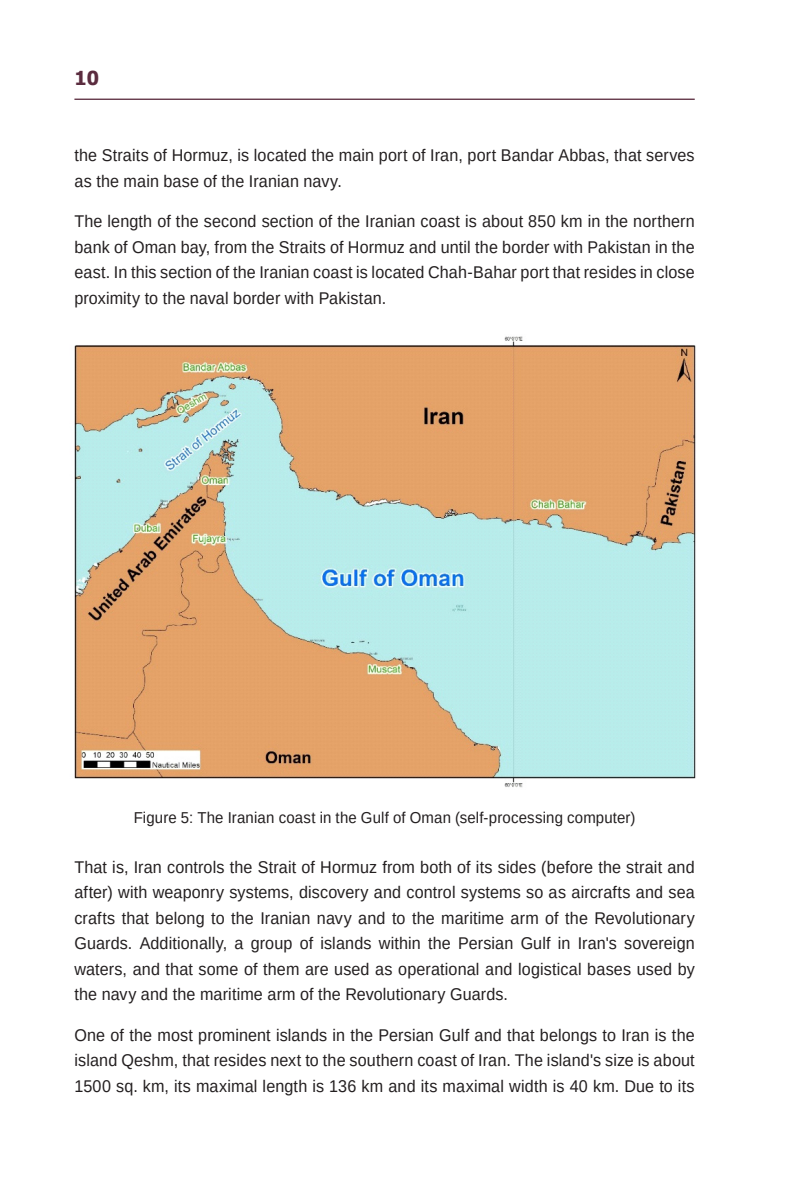
<style>
.page{position:relative;width:794px;height:1191px;background:#fff}
.page>*{position:absolute;margin:0;border:0;box-sizing:border-box;transform-origin:0 0}
.t1{font:700 19.25px "Tahoma";color:#5b2c3f}
.t2{font:16.97px/25.6px "Arimo";letter-spacing:.01em;color:#231f20;text-align:justify;scale:.95 1}
.איור{font:15.75px "Arimo";letter-spacing:.01em;color:#231f20;scale:.95 1}
</style>
<div class="page">
<hr style="left:74px;top:99px;width:620px;height:1px;background:#5b2c3f">
<img style="left:74px;top:336px;width:622px;height:452px">
<p class="t1" style="left:74px;top:65px;width:26px">10</p>
<p class="t2" style="left:74px;top:143px;width:654px">the Straits of Hormuz, is located the main port of Iran, port Bandar Abbas, that serves as the main base of the Iranian navy.</p>
<p class="t2" style="left:74px;top:209px;width:654px">The length of the second section of the Iranian coast is about 850 km in the northern bank of Oman bay, from the Straits of Hormuz and until the border with Pakistan in the east. In this section of the Iranian coast is located Chah-Bahar port that resides in close proximity to the naval border with Pakistan.</p>
<p class="איור" style="left:134px;top:807px;width:529px">Figure 5: The Iranian coast in the Gulf of Oman (self-processing computer)</p>
<p class="t2" style="left:74px;top:854px;width:654px">That is, Iran controls the Strait of Hormuz from both of its sides (before the strait and after) with weaponry systems, discovery and control systems so as aircrafts and sea crafts that belong to the Iranian navy and to the maritime arm of the Revolutionary Guards. Additionally, a group of islands within the Persian Gulf in Iran's sovereign waters, and that some of them are used as operational and logistical bases used by the navy and the maritime arm of the Revolutionary Guards.</p>
<p class="t2" style="left:74px;top:1022px;width:654px">One of the most prominent islands in the Persian Gulf and that belongs to Iran is the island Qeshm, that resides next to the southern coast of Iran. The island's size is about 1500 sq. km, its maximal length is 136 km and its maximal width is 40 km. Due to its</p>
</div>
